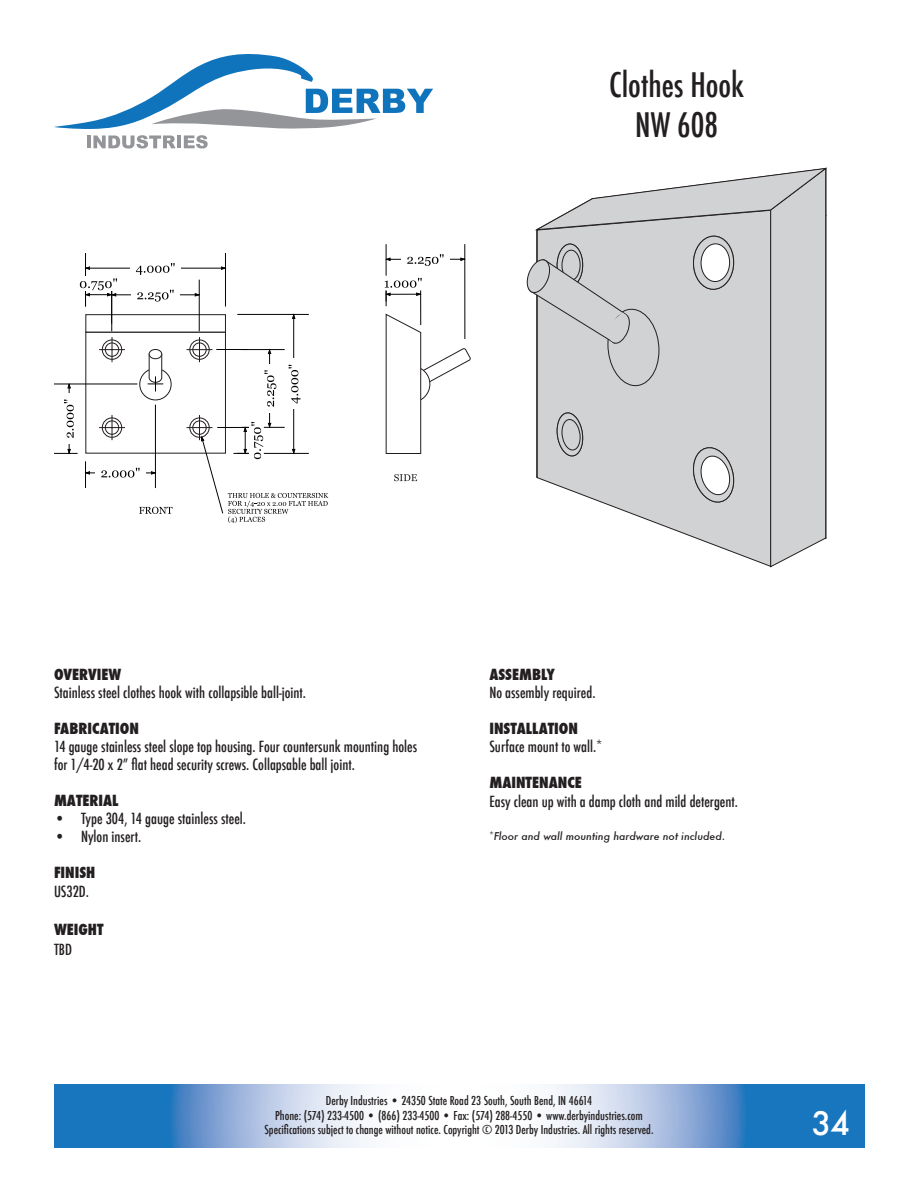
<style>
.page{position:relative;width:918px;height:1188px;background:#fff}
.page>*{position:absolute;margin:0;border:0;box-sizing:border-box;transform-origin:0 0}
.t1{font:500 condensed 33px/39.6px "Futura";color:#231f20;text-align:center}
.t2{font:500 31.5px "Futura";color:#fff}
.t3{font:500 condensed 15px/18px "Futura";color:#231f20}
.t4{font:800 condensed 15px "Futura";color:#231f20}
.t5{font:500 condensed 12px/14.4px "Futura";color:#231f20;text-align:center}
.t6{font:italic 500 10.5px "Futura";color:#231f20}
.s1{font-style:normal;font-stretch:condensed}
</style>
<div class="page">
<svg style="left:54px;top:1085px;width:810px;height:63px"></svg>
<svg style="left:54px;top:54px;width:379px;height:75px"></svg>
<hr style="left:87px;top:135px;width:4px;height:13px;background:#939598">
<svg style="left:93px;top:135px;width:83px;height:14px"></svg>
<hr style="left:177px;top:135px;width:4px;height:13px;background:#939598">
<svg style="left:184px;top:135px;width:24px;height:13px"></svg>
<svg style="left:526px;top:168px;width:301px;height:399px"></svg>
<div style="left:86px;top:332px;width:140px;height:121px;background:#fff;border:1px solid #221d1f"></div>
<div style="left:140px;top:368px;width:31px;height:32px;border:1px solid #221d1f;border-radius:50%"></div>
<div style="left:149px;top:349px;width:13px;height:10px;border:1px solid #221d1f;border-radius:50%"></div>
<svg style="left:99px;top:337px;width:26px;height:25px"></svg>
<svg style="left:187px;top:337px;width:25px;height:25px"></svg>
<svg style="left:99px;top:415px;width:26px;height:25px"></svg>
<div style="left:86px;top:314px;width:140px;height:18px;background:#fff;border:1px solid #221d1f"></div>
<hr style="left:111px;top:295px;width:1px;height:36px;background:#040503">
<hr style="left:199px;top:295px;width:1px;height:36px;background:#040503">
<hr style="left:112px;top:295px;width:87px;height:1px;background:#040503">
<svg style="left:195px;top:280px;width:5px;height:16px"></svg>
<div style="left:131px;top:287px;width:49px;height:15px;background:#fff"></div>
<svg style="left:137px;top:290px;width:37px;height:12px"></svg>
<hr style="left:85px;top:268px;width:1px;height:39px;background:#040503">
<hr style="left:225px;top:268px;width:1px;height:39px;background:#040503">
<hr style="left:86px;top:268px;width:139px;height:1px;background:#040503">
<svg style="left:85px;top:253px;width:5px;height:17px"></svg>
<svg style="left:221px;top:253px;width:5px;height:17px"></svg>
<div style="left:130px;top:261px;width:51px;height:15px;background:#fff"></div>
<svg style="left:136px;top:263px;width:39px;height:12px"></svg>
<svg style="left:148px;top:354px;width:15px;height:37px"></svg>
<hr style="left:69px;top:384px;width:68px;height:1px;background:#040503">
<hr style="left:69px;top:384px;width:1px;height:69px;background:#040503">
<svg style="left:54px;top:449px;width:24px;height:5px"></svg>
<svg style="left:54px;top:384px;width:17px;height:4px"></svg>
<div style="left:62px;top:393px;width:15px;height:51px;background:#fff"></div>
<svg style="left:64px;top:400px;width:10px;height:38px"></svg>
<hr style="left:155px;top:405px;width:1px;height:68px;background:#040503">
<hr style="left:86px;top:473px;width:69px;height:1px;background:#040503">
<svg style="left:85px;top:461px;width:5px;height:27px"></svg>
<svg style="left:151px;top:471px;width:5px;height:17px"></svg>
<div style="left:95px;top:465px;width:51px;height:15px;background:#fff"></div>
<svg style="left:101px;top:468px;width:39px;height:10px"></svg>
<hr style="left:269px;top:350px;width:1px;height:77px;background:#040503">
<svg style="left:242px;top:349px;width:43px;height:5px"></svg>
<div style="left:262px;top:364px;width:15px;height:49px;background:#fff"></div>
<svg style="left:264px;top:370px;width:12px;height:37px"></svg>
<hr style="left:237px;top:314px;width:57px;height:1px;background:#040503">
<hr style="left:293px;top:314px;width:1px;height:139px;background:#040503">
<svg style="left:292px;top:314px;width:17px;height:5px"></svg>
<div style="left:286px;top:359px;width:15px;height:50px;background:#fff"></div>
<svg style="left:289px;top:365px;width:11px;height:38px"></svg>
<div style="left:74px;top:276px;width:49px;height:15px;background:#fff"></div>
<svg style="left:80px;top:278px;width:37px;height:46px"></svg>
<hr style="left:216px;top:349px;width:31px;height:1px;background:#040503">
<svg style="left:139px;top:507px;width:34px;height:7px"></svg>
<svg style="left:187px;top:415px;width:141px;height:108px"></svg>
<svg style="left:386px;top:314px;width:85px;height:140px"></svg>
<hr style="left:386px;top:259px;width:1px;height:42px;background:#040503">
<hr style="left:465px;top:259px;width:1px;height:80px;background:#040503">
<hr style="left:386px;top:259px;width:79px;height:1px;background:#040503">
<svg style="left:386px;top:244px;width:4px;height:17px"></svg>
<svg style="left:460px;top:244px;width:6px;height:17px"></svg>
<div style="left:401px;top:252px;width:49px;height:15px;background:#fff"></div>
<svg style="left:407px;top:254px;width:37px;height:12px"></svg>
<hr style="left:420px;top:294px;width:1px;height:31px;background:#040503">
<div style="left:378px;top:276px;width:50px;height:15px;background:#fff"></div>
<svg style="left:385px;top:278px;width:37px;height:28px"></svg>
<svg style="left:394px;top:474px;width:23px;height:7px"></svg>
<h1 class="t1" style="left:609px;top:65px;width:137px">Clothes Hook<br>NW 608</h1>
<p class="t4" style="left:54px;top:664px;width:69px">OVERVIEW</p>
<p class="t3" style="left:54px;top:683px;width:253px">Stainless steel clothes hook with collapsible ball-joint.</p>
<p class="t4" style="left:54px;top:718px;width:87px">FABRICATION</p>
<p class="t3" style="left:54px;top:737px;width:365px">14 gauge stainless steel slope top housing. Four countersunk mounting holes for 1/4-20 x 2” flat head security screws. Collapsable ball joint.</p>
<p class="t4" style="left:54px;top:790px;width:66px">MATERIAL</p>
<p class="t3" style="left:54px;top:809px;width:193px">• Type 304, 14 gauge stainless steel.</p>
<p class="t3" style="left:54px;top:827px;width:89px">• Nylon insert.</p>
<p class="t4" style="left:54px;top:862px;width:43px">FINISH</p>
<p class="t3" style="left:54px;top:883px;width:37px">US32D.</p>
<p class="t4" style="left:54px;top:919px;width:51px">WEIGHT</p>
<p class="t3" style="left:54px;top:941px;width:20px">TBD</p>
<p class="t4" style="left:489px;top:664px;width:67px">ASSEMBLY</p>
<p class="t3" style="left:489px;top:683px;width:108px">No assembly required.</p>
<p class="t4" style="left:489px;top:718px;width:90px">INSTALLATION</p>
<p class="t3" style="left:489px;top:737px;width:115px">Surface mount to wall.*</p>
<p class="t4" style="left:489px;top:772px;width:94px">MAINTENANCE</p>
<p class="t3" style="left:489px;top:793px;width:250px">Easy clean up with a damp cloth and mild detergent.</p>
<p class="t6" style="left:489px;top:829px;width:237px"><span class="s1">*</span>Floor and wall mounting hardware not included.</p>
<p class="t5" style="left:265px;top:1094px;width:390px">Derby Industries • 24350 State Road 23 South, South Bend, IN 46614<br>Phone: (574) 233-4500 • (866) 233-4500 • Fax: (574) 288-4550 • www.derbyindustries.com<br>Specifications subject to change without notice. Copyright © 2013 Derby Industries. All rights reserved.</p>
<h2 class="t2" style="left:812px;top:1102px;width:40px">34</h2>
</div>
